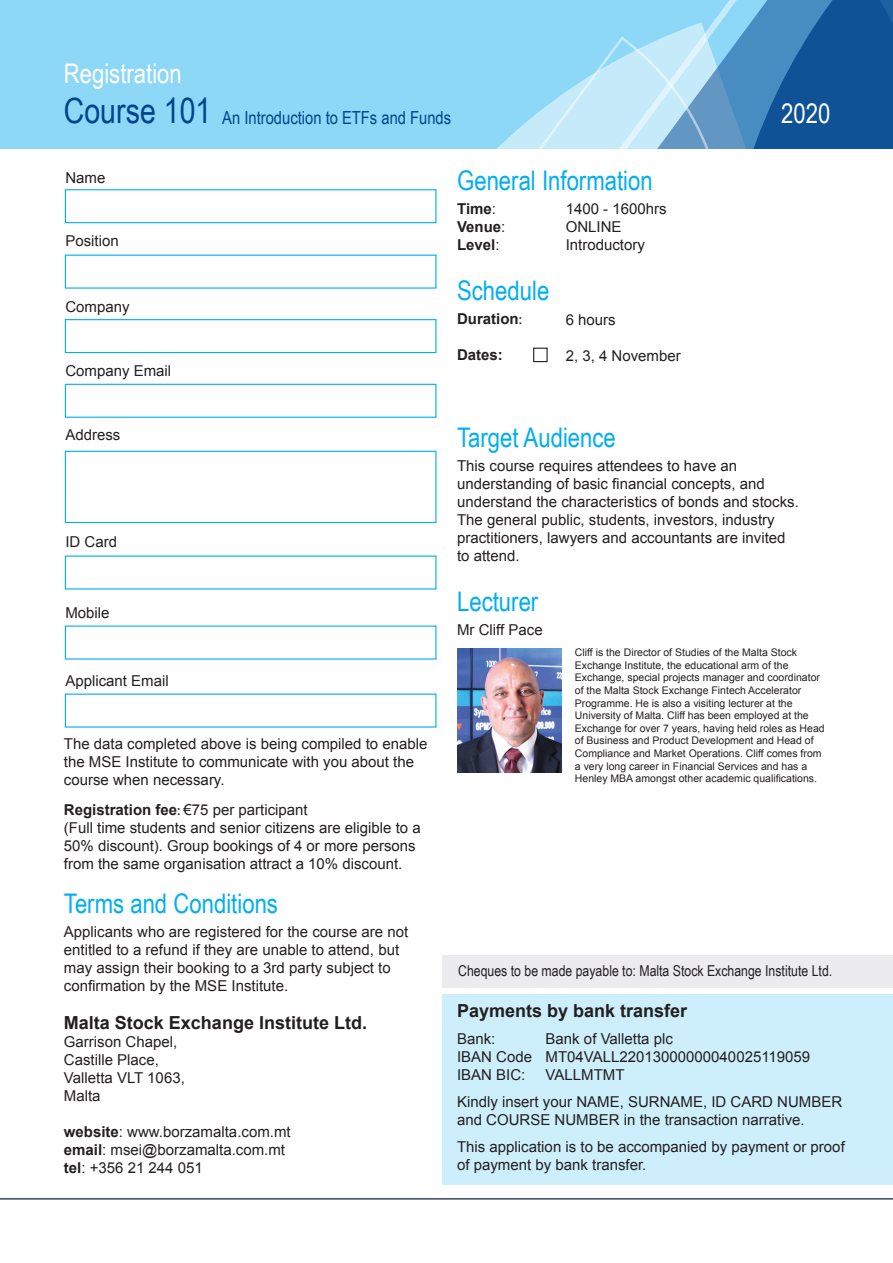
<style>
.page{position:relative;width:893px;height:1263px;background:#fff}
.page>*{position:absolute;margin:0;border:0;box-sizing:border-box;transform-origin:0 0}
.t1{font:34.8px "Arial Narrow";color:#01448c}
.t2{font:27px "Arial Narrow";color:#00aeef}
.t3{font:27px "Arial Narrow";color:#fff}
.t4{font:700 18px "Arial";color:#231f20}
.t5{font:18px "Arial Narrow";color:#01448c}
.t6{font:15px/18px "Arial";color:#231f20}
.t7{font:15px "Arial Narrow";color:#231f20}
.t8{font:700 15px "Arial";color:#231f20}
.t9{font:10.5px/12.6px "Arial";color:#231f20}
.s1{font-weight:400}
.s2{font-family:"Myriad Pro";font-weight:400}
.s3{font-weight:700}
.s4{font-family:"Myriad Pro"}
</style>
<div class="page">
<div style="left:0;top:0;width:893px;height:149px;background:#8dd7f7"></div>
<svg style="left:496px;top:0;width:397px;height:149px"></svg>
<hr style="left:0;top:1198px;width:893px;height:1px;background:#02153c">
<div style="left:533px;top:348px;width:15px;height:14px;border:1px solid #231f20"></div>
<div style="left:442px;top:994px;width:451px;height:190px;background:#cdeffb"></div>
<img style="left:458px;top:648px;width:104px;height:124px">
<div style="left:442px;top:955px;width:451px;height:32px;background:#ececee"></div>
<div style="left:65px;top:189px;width:371px;height:34px;border:1px solid #00aeef"></div>
<div style="left:65px;top:451px;width:371px;height:72px;border:1px solid #00aeef"></div>
<div style="left:65px;top:319px;width:371px;height:34px;border:1px solid #00aeef"></div>
<div style="left:65px;top:384px;width:371px;height:34px;border:1px solid #00aeef"></div>
<p class="t3" style="left:64px;top:54px;width:120px">Registration</p>
<p class="t1" style="left:64px;top:85px;width:149px">Course 101</p>
<p class="t5" style="left:222px;top:104px;width:230px">An Introduction to ETFs and Funds</p>
<p class="t6" style="left:65px;top:168px;width:42px">Name</p>
<p class="t6" style="left:65px;top:232px;width:55px">Position</p>
<p class="t6" style="left:65px;top:298px;width:66px">Company</p>
<p class="t6" style="left:65px;top:362px;width:107px">Company Email</p>
<p class="t2" style="left:457px;top:160px;width:197px">General Information</p>
<p class="t8" style="left:457px;top:198px;width:40px">Time<span class="s1">:</span></p>
<p class="t8" style="left:457px;top:216px;width:50px">Venue<span class="s1">:</span></p>
<p class="t8" style="left:457px;top:234px;width:44px">Level<span class="s1">:</span></p>
<p class="t2" style="left:457px;top:271px;width:94px">Schedule</p>
<p class="t8" style="left:457px;top:309px;width:66px">Duration<span class="s2">:</span></p>
<p class="t8" style="left:457px;top:345px;width:47px">Dates:</p>
<p class="t6" style="left:566px;top:200px;width:102px">1400 - 1600hrs<br>ONLINE<br>Introductory</p>
<p class="t6" style="left:566px;top:310px;width:52px">6 hours</p>
<p class="t6" style="left:566px;top:346px;width:117px">2, 3, 4 November</p>
<p class="t3" style="left:781px;top:94px;width:51px">2020</p>
<p class="t6" style="left:65px;top:426px;width:57px">Address</p>
<p class="t6" style="left:65px;top:533px;width:53px">ID Card</p>
<p class="t6" style="left:65px;top:604px;width:46px">Mobile</p>
<p class="t2" style="left:457px;top:417px;width:160px">Target Audience</p>
<p class="t6" style="left:457px;top:456px;width:282px">This course requires attendees to have an</p>
<p class="t6" style="left:457px;top:474px;width:343px">understanding of basic financial concepts, and understand the characteristics of bonds and stocks.<br>The general public, students, investors, industry practitioners, lawyers and accountants are invited</p>
<p class="t6" style="left:457px;top:546px;width:64px">to attend.</p>
<p class="t2" style="left:457px;top:582px;width:83px">Lecturer</p>
<p class="t6" style="left:457px;top:621px;width:87px">Mr Cliff Pace</p>
<p class="t6" style="left:65px;top:672px;width:105px">Applicant Email</p>
<p class="t6" style="left:64px;top:735px;width:365px">The data completed above is being compiled to enable the MSE Institute to communicate with you about the course when necessary.</p>
<p class="t6" style="left:64px;top:801px;width:358px"><span class="s3">Registration fee</span><span class="s4">:</span> €75 per participant<br>(Full time students and senior citizens are eligible to a 50% discount). Group bookings of 4 or more persons from the same organisation attract a 10% discount.</p>
<p class="t2" style="left:64px;top:884px;width:216px">Terms and Conditions</p>
<p class="t6" style="left:64px;top:923px;width:346px">Applicants who are registered for the course are not entitled to a refund if they are unable to attend, but may assign their booking to a 3rd party subject to confirmation by the MSE Institute.</p>
<p class="t4" style="left:64px;top:1010px;width:305px">Malta Stock Exchange Institute Ltd.</p>
<p class="t6" style="left:64px;top:1033px;width:115px">Garrison Chapel,</p>
<p class="t6" style="left:64px;top:1051px;width:97px">Castille Place,</p>
<p class="t6" style="left:64px;top:1069px;width:122px">Valletta VLT 1063,</p>
<p class="t6" style="left:64px;top:1087px;width:38px">Malta</p>
<p class="t6" style="left:64px;top:1123px;width:228px"><span class="s3">website</span>: www.borzamalta.com.mt <span class="s3">email</span>: msei@borzamalta.com.mt</p>
<p class="t6" style="left:64px;top:1159px;width:140px"><span class="s3">tel</span>: +356 21 244 051</p>
<p class="t9" style="left:575px;top:646px;width:247px">Cliff is the Director of Studies of the Malta Stock Exchange Institute, the educational arm of the Exchange, special projects manager and coordinator of the Malta Stock Exchange Fintech Accelerator Programme. He is also a visiting lecturer at the University of Malta. Cliff has been employed at the</p>
<p class="t9" style="left:575px;top:722px;width:251px">Exchange for over 7 years, having held roles as Head of Business and Product Development and Head of Compliance and Market Operations. Cliff comes from a very long career in Financial Services and has a Henley MBA amongst other academic qualifications.</p>
<p class="t7" style="left:458px;top:960px;width:376px">Cheques to be made payable to: Malta Stock Exchange Institute Ltd.</p>
<p class="t4" style="left:457px;top:998px;width:232px">Payments by bank transfer</p>
<p class="t6" style="left:457px;top:1029px;width:40px">Bank:</p>
<p class="t6" style="left:546px;top:1029px;width:129px">Bank of Valletta plc</p>
<p class="t6" style="left:457px;top:1047px;width:355px">IBAN Code MT04VALL22013000000040025119059</p>
<p class="t6" style="left:457px;top:1065px;width:70px">IBAN BIC:</p>
<p class="t6" style="left:546px;top:1065px;width:80px">VALLMTMT</p>
<p class="t6" style="left:457px;top:1092px;width:387px">Kindly insert your NAME, SURNAME, ID CARD NUMBER and COURSE NUMBER in the transaction narrative.</p>
<p class="t6" style="left:457px;top:1137px;width:389px">This application is to be accompanied by payment or proof of payment by bank transfer.</p>
</div>
